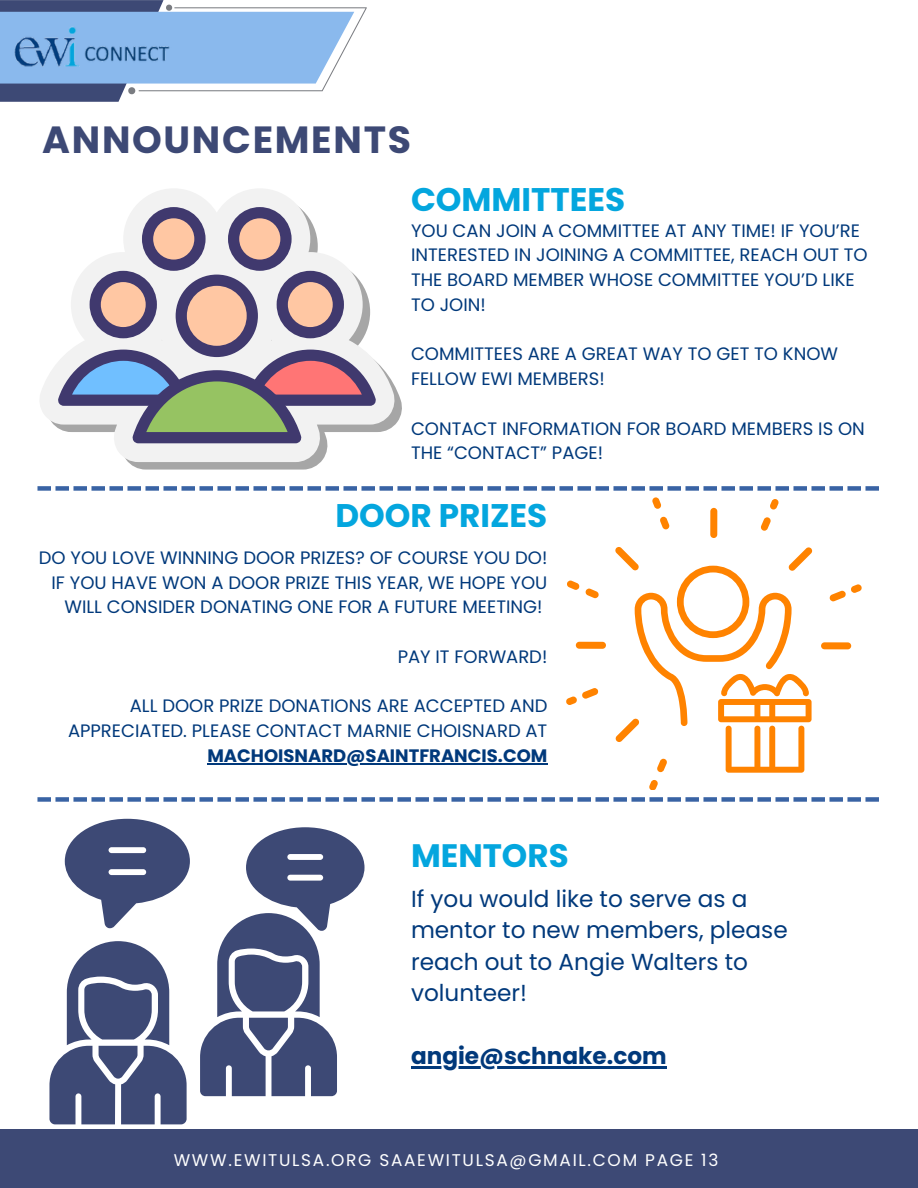
<style>
.page{position:relative;width:918px;height:1188px;background:#fff}
.page>*{position:absolute;margin:0;border:0;box-sizing:border-box;transform-origin:0 0}
.t1{font:700 37.8px "Poppins";letter-spacing:.045em;color:#3d4975}
.t2{font:700 32.7px "Poppins";color:#04a6de}
.t3{font:700 32.4px "Poppins";color:#04a6de}
.t4{font:23.25px/31.5px "Poppins";color:#01397b}
.t5{font:700 23.25px "Poppins";color:#01397b}
.t6{font:18px/24.8px "Poppins";color:#01397b}
.t7{font:700 18px "Poppins";color:#01397b}
.t8{font:16.95px "Poppins";letter-spacing:.1em;color:#fff}
</style>
<div class="page">
<svg style="left:0;top:0;width:367px;height:102px"></svg>
<img style="left:0;top:24px;width:207px;height:55px">
<div style="left:0;top:1129px;width:918px;height:59px;background:#3d4975"></div>
<svg style="left:37px;top:486px;width:842px;height:5px"></svg>
<svg style="left:37px;top:797px;width:842px;height:5px"></svg>
<svg style="left:128px;top:389px;width:274px;height:80px;fill:#a6a6a6"></svg>
<svg style="left:40px;top:189px;width:356px;height:273px"></svg>
<svg style="left:58px;top:207px;width:318px;height:236px"></svg>
<svg style="left:660px;top:517px;width:9px;height:13px"></svg>
<svg style="left:652px;top:497px;width:9px;height:12px"></svg>
<svg style="left:829px;top:584px;width:33px;height:18px"></svg>
<svg style="left:761px;top:517px;width:10px;height:14px"></svg>
<svg style="left:770px;top:499px;width:9px;height:11px"></svg>
<svg style="left:567px;top:581px;width:13px;height:9px"></svg>
<svg style="left:586px;top:589px;width:13px;height:10px"></svg>
<svg style="left:710px;top:508px;width:7px;height:30px"></svg>
<svg style="left:576px;top:642px;width:30px;height:7px"></svg>
<svg style="left:821px;top:642px;width:30px;height:8px"></svg>
<svg style="left:566px;top:688px;width:33px;height:17px"></svg>
<svg style="left:649px;top:780px;width:9px;height:10px"></svg>
<svg style="left:615px;top:547px;width:197px;height:226px"></svg>
<svg style="left:49px;top:941px;width:138px;height:183px"></svg>
<svg style="left:65px;top:819px;width:125px;height:109px"></svg>
<svg style="left:200px;top:827px;width:164px;height:269px"></svg>
<hr style="left:207px;top:763px;width:340px;height:1px;background:#01397b">
<hr style="left:411px;top:1066px;width:256px;height:3px;background:#01397b">
<p class="t1" style="left:42px;top:114px;width:370px">ANNOUNCEMENTS</p>
<p class="t2" style="left:411px;top:177px;width:216px">COMMITTEES</p>
<p class="t6" style="left:411px;top:218px;width:458px">YOU CAN JOIN A COMMITTEE AT ANY TIME! IF YOU’RE INTERESTED IN JOINING A COMMITTEE, REACH OUT TO THE BOARD MEMBER WHOSE COMMITTEE YOU’D LIKE TO JOIN!</p>
<p class="t6" style="left:411px;top:342px;width:429px">COMMITTEES ARE A GREAT WAY TO GET TO KNOW<br>FELLOW EWI MEMBERS!</p>
<p class="t6" style="left:411px;top:416px;width:455px">CONTACT INFORMATION FOR BOARD MEMBERS IS ON<br>THE “CONTACT” PAGE!</p>
<p class="t2" style="left:335px;top:492px;width:214px">DOOR PRIZES</p>
<p class="t6" style="left:39px;top:545px;width:510px">DO YOU LOVE WINNING DOOR PRIZES? OF COURSE YOU DO!</p>
<h2 class="t6" style="left:52px;top:570px;width:497px;text-align:center">IF YOU HAVE WON A DOOR PRIZE THIS YEAR, WE HOPE YOU<br>WILL CONSIDER DONATING ONE FOR A FUTURE MEETING!</h2>
<p class="t6" style="left:398px;top:644px;width:151px">PAY IT FORWARD!</p>
<p class="t6" style="left:68px;top:694px;width:481px;text-align:right">ALL DOOR PRIZE DONATIONS ARE ACCEPTED AND<br>APPRECIATED. PLEASE CONTACT MARNIE CHOISNARD AT</p>
<p class="t7" style="left:207px;top:743px;width:342px">MACHOISNARD@SAINTFRANCIS.COM</p>
<p class="t3" style="left:411px;top:833px;width:159px">MENTORS</p>
<h2 class="t4" style="left:411px;top:883px;width:378px">If you would like to serve as a mentor to new members, please reach out to Angie Walters to volunteer!</h2>
<p class="t5" style="left:411px;top:1040px;width:257px">angie@schnake.com</p>
<h1 class="t8" style="left:174px;top:1148px;width:546px">WWW.EWITULSA.ORG SAAEWITULSA@GMAIL.COM PAGE 13</h1>
</div>
